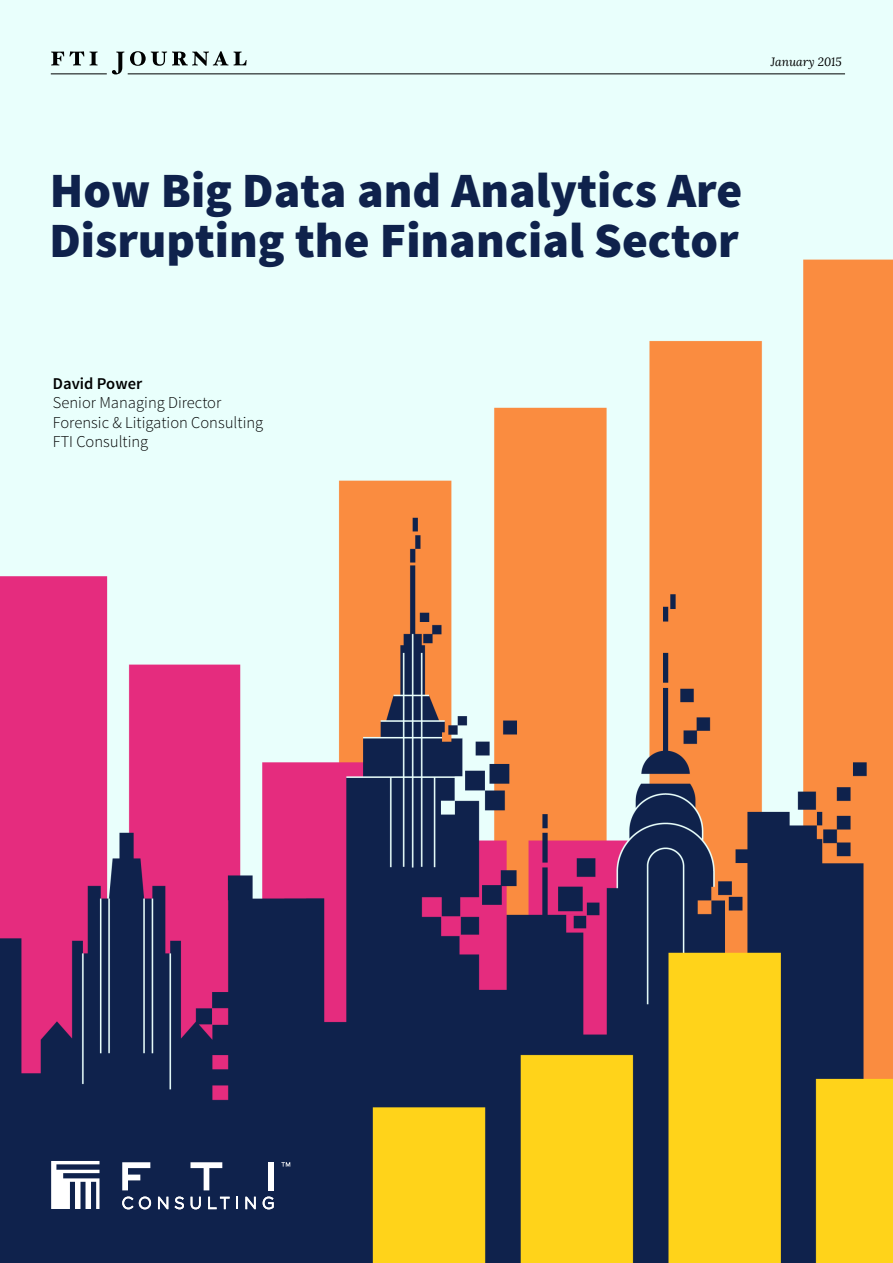
<style>
.page{position:relative;width:893px;height:1263px;background:#fff}
.page>*{position:absolute;margin:0;border:0;box-sizing:border-box;transform-origin:0 0}
.t1{font:900 49.35px/49.3px "Source Sans Pro";color:#0f224c}
.t2{font:300 16.5px/19.5px "Source Sans Pro";color:#000101}
.t3{font:600 16.5px "Source Sans Pro";color:#000101}
.t4{font:italic 12px "Lora";color:#000101}
</style>
<div class="page">
<img style="left:0;top:0;width:893px;height:1263px">
<hr style="left:128px;top:73px;width:717px;height:1px;background:#000101">
<svg style="left:51px;top:51px;width:196px;height:23px"></svg>
<svg style="left:51px;top:1161px;width:49px;height:48px"></svg>
<svg style="left:122px;top:1196px;width:29px;height:13px"></svg>
<svg style="left:158px;top:1197px;width:10px;height:12px"></svg>
<svg style="left:174px;top:1196px;width:10px;height:13px"></svg>
<svg style="left:191px;top:1197px;width:10px;height:12px"></svg>
<svg style="left:208px;top:1197px;width:22px;height:12px"></svg>
<svg style="left:236px;top:1197px;width:2px;height:12px"></svg>
<svg style="left:245px;top:1197px;width:11px;height:12px"></svg>
<svg style="left:263px;top:1196px;width:11px;height:13px"></svg>
<svg style="left:281px;top:1162px;width:9px;height:4px"></svg>
<svg style="left:190px;top:1162px;width:32px;height:28px"></svg>
<div style="left:269px;top:1162px;width:5px;height:28px;background:#fff"></div>
<svg style="left:122px;top:1162px;width:28px;height:28px"></svg>
<p class="t4" style="left:771px;top:55px;width:72px">January 2015</p>
<h1 class="t1" style="left:50px;top:169px;width:694px">How Big Data and Analytics Are<br>Disrupting the Financial Sector</h1>
<p class="t3" style="left:53px;top:373px;width:91px">David Power</p>
<p class="t2" style="left:53px;top:393px;width:212px">Senior Managing Director<br>Forensic &amp; Litigation Consulting<br>FTI Consulting</p>
</div>
